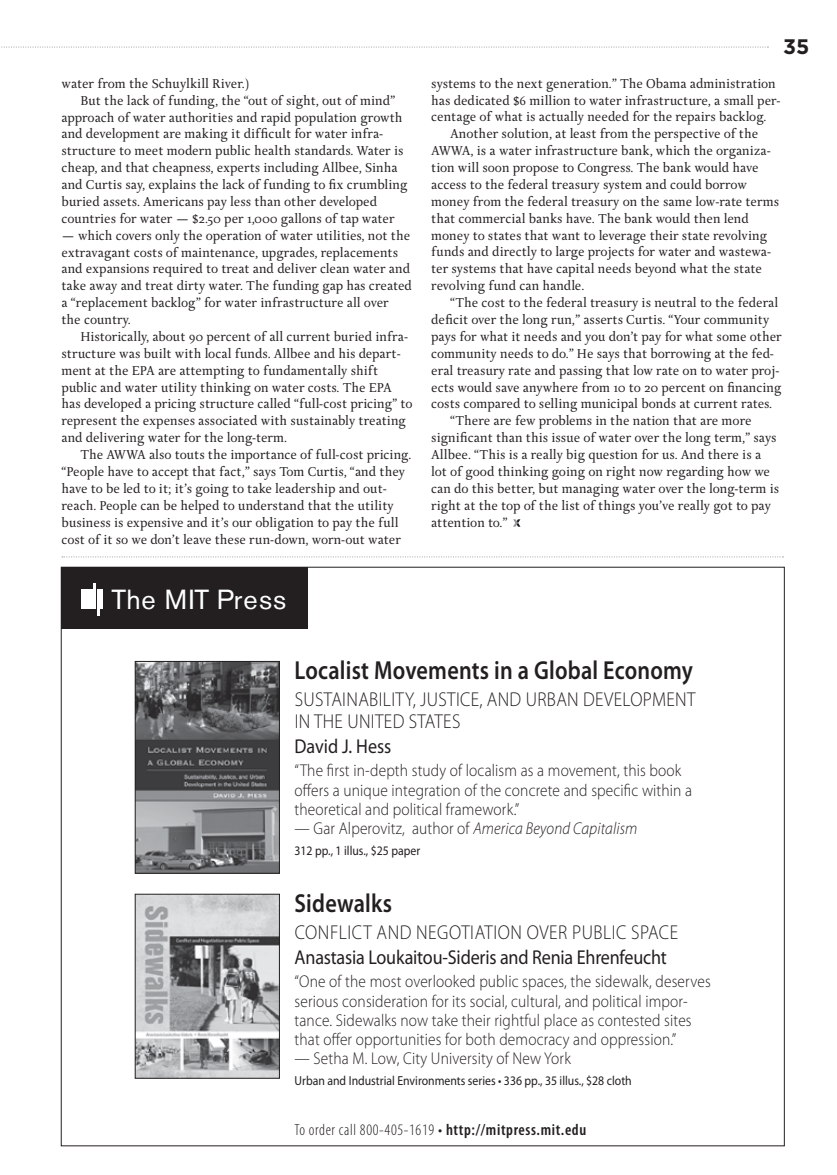
<style>
.page{position:relative;width:837px;height:1175px;background:#fff}
.page>*{position:absolute;margin:0;border:0;box-sizing:border-box;transform-origin:0 0}
.t1{font:27.45px "Akzidenz Grotesk BE";letter-spacing:.035em;color:#fff}
.t2{font:600 26.1px "Myriad Pro";letter-spacing:.01em;color:#231f20;scale:.85 1}
.t3{font:24.15px "Myriad Pro";color:#231f20;scale:.9 1}
.t4{font:700 21px "Gotham";color:#231f20}
.t5{font:300 20.1px/22px "Myriad Pro";letter-spacing:.02em;color:#231f20;scale:.9 1}
.t6{font:20.1px "Myriad Pro";letter-spacing:-.01em;color:#231f20;scale:.9 1}
.t7{font:300 17.1px/19px "Myriad Pro";letter-spacing:.01em;color:#231f20;scale:.9 1}
.t8{font:300 condensed 16.05px "Myriad Pro";letter-spacing:.04em;color:#231f20}
.t9{font:13.8px/16.8px "Delicato";letter-spacing:-.005em;color:#231f20}
.t10{font:13.05px "Myriad Pro";color:#231f20;scale:.9 1}
.s1{font-style:italic}
.s2{font-weight:400}
.s3{font-weight:600}
</style>
<div class="page">
<div style="left:61px;top:567px;width:247px;height:61px;background:#231f20"></div>
<hr style="left:81px;top:589px;width:3px;height:20px;background:#fff">
<hr style="left:85px;top:589px;width:2px;height:20px;background:#fff">
<hr style="left:88px;top:589px;width:2px;height:20px;background:#fff">
<hr style="left:91px;top:589px;width:2px;height:20px;background:#fff">
<hr style="left:100px;top:589px;width:2px;height:20px;background:#fff">
<hr style="left:94px;top:583px;width:2px;height:26px;background:#fff">
<hr style="left:97px;top:589px;width:2px;height:27px;background:#fff">
<img style="left:137px;top:663px;width:141px;height:208px">
<div style="left:135px;top:661px;width:145px;height:212px;border:1px solid #231f20"></div>
<img style="left:137px;top:896px;width:141px;height:180px">
<div style="left:135px;top:894px;width:145px;height:184px;border:1px solid #231f20"></div>
<svg style="left:513px;top:519px;width:8px;height:8px"></svg>
<svg style="left:62px;top:556px;width:721px;height:1px"></svg>
<svg style="left:1px;top:46px;width:767px;height:2px"></svg>
<h3 class="t4" style="left:783px;top:34px;width:28px">35</h3>
<p class="t9" style="left:431px;top:75px;width:346px">systems to the next generation.” The Obama administration</p>
<p class="t9" style="left:431px;top:92px;width:351px">has dedicated $6 million to water infrastructure, a small per-</p>
<p class="t9" style="left:431px;top:109px;width:337px">centage of what is actually needed for the repairs backlog.</p>
<p class="t9" style="left:450px;top:126px;width:310px">Another solution, at least from the perspective of the</p>
<p class="t9" style="left:431px;top:143px;width:341px">AWWA, is a water infrastructure bank, which the organiza-</p>
<p class="t9" style="left:431px;top:160px;width:329px">tion will soon propose to Congress. The bank would have</p>
<p class="t9" style="left:431px;top:177px;width:317px">access to the federal treasury system and could borrow</p>
<p class="t9" style="left:431px;top:194px;width:349px">money from the federal treasury on the same low-rate terms</p>
<p class="t9" style="left:431px;top:210px;width:319px">that commercial banks have. The bank would then lend</p>
<p class="t9" style="left:431px;top:227px;width:337px">money to states that want to leverage their state revolving</p>
<p class="t9" style="left:431px;top:244px;width:341px">funds and directly to large projects for water and wastewa-</p>
<p class="t9" style="left:431px;top:261px;width:332px">ter systems that have capital needs beyond what the state</p>
<p class="t9" style="left:431px;top:278px;width:155px">revolving fund can handle.</p>
<p class="t9" style="left:450px;top:295px;width:330px">“The cost to the federal treasury is neutral to the federal</p>
<p class="t9" style="left:431px;top:312px;width:340px">deficit over the long run,” asserts Curtis. “Your community</p>
<p class="t9" style="left:431px;top:329px;width:352px">pays for what it needs and you don’t pay for what some other</p>
<p class="t9" style="left:431px;top:345px;width:344px">community needs to do.” He says that borrowing at the fed-</p>
<p class="t9" style="left:431px;top:362px;width:350px">eral treasury rate and passing that low rate on to water proj-</p>
<p class="t9" style="left:431px;top:379px;width:352px">ects would save anywhere from 10 to 20 percent on financing</p>
<p class="t9" style="left:431px;top:396px;width:343px">costs compared to selling municipal bonds at current rates.</p>
<p class="t9" style="left:450px;top:413px;width:303px">“There are few problems in the nation that are more</p>
<p class="t9" style="left:431px;top:430px;width:347px">significant than this issue of water over the long term,” says</p>
<p class="t9" style="left:431px;top:447px;width:332px">Allbee. “This is a really big question for us. And there is a</p>
<p class="t9" style="left:431px;top:464px;width:340px">lot of good thinking going on right now regarding how we</p>
<p class="t9" style="left:431px;top:480px;width:350px">can do this better, but managing water over the long-term is</p>
<p class="t9" style="left:431px;top:497px;width:341px">right at the top of the list of things you’ve really got to pay</p>
<p class="t9" style="left:431px;top:514px;width:78px">attention to.”</p>
<p class="t9" style="left:61px;top:76px;width:189px">water from the Schuylkill River.)</p>
<p class="t9" style="left:80px;top:92px;width:316px">But the lack of funding, the “out of sight, out of mind”</p>
<p class="t9" style="left:61px;top:109px;width:343px">approach of water authorities and rapid population growth</p>
<p class="t9" style="left:61px;top:126px;width:323px">and development are making it difficult for water infra-</p>
<p class="t9" style="left:61px;top:143px;width:344px">structure to meet modern public health standards. Water is</p>
<p class="t9" style="left:61px;top:160px;width:338px">cheap, and that cheapness, experts including Allbee, Sinha</p>
<p class="t9" style="left:61px;top:177px;width:348px">and Curtis say, explains the lack of funding to fix crumbling</p>
<p class="t9" style="left:61px;top:194px;width:317px">buried assets. Americans pay less than other developed</p>
<p class="t9" style="left:61px;top:211px;width:335px">countries for water — $2.50 per 1,000 gallons of tap water</p>
<p class="t9" style="left:61px;top:227px;width:352px">— which covers only the operation of water utilities, not the extravagant costs of maintenance, upgrades, replacements and expansions required to treat and deliver clean water and take away and treat dirty water. The funding gap has created a “replacement backlog” for water infrastructure all over<br>the country.</p>
<p class="t9" style="left:61px;top:329px;width:353px;text-indent:19px">Historically, about 90 percent of all current buried infra&shy;structure was built with local funds. Allbee and his depart&shy;ment at the EPA are attempting to fundamentally shift public and water utility thinking on water costs. The EPA has developed a pricing structure called “full-cost pricing” to represent the expenses associated with sustainably treating and delivering water for the long-term.</p>
<p class="t9" style="left:61px;top:447px;width:351px;text-indent:19px">The AWWA also touts the importance of full-cost pricing. “People have to accept that fact,” says Tom Curtis, “and they have to be led to it; it’s going to take leadership and out&shy;reach. People can be helped to understand that the utility business is expensive and it’s our obligation to pay the full cost of it so we don’t leave these run-down, worn-out water</p>
<h3 class="t3" style="left:-4px;top:156px;width:936px">or Journal of Planning Education and Research S09- 160 - 1/2 page - 5 1/4 x 4 - September 20</h3>
<h1 class="t1" style="left:111px;top:583px;width:176px">The MIT Press</h1>
<h2 class="t2" style="left:295px;top:655px;width:470px">Localist Movements in a Global Economy</h2>
<h3 class="t5" style="left:295px;top:688px;width:447px">SuStainability, JuStice, and urban development in the united StateS</h3>
<h3 class="t6" style="left:295px;top:735px;width:109px">David J. Hess</h3>
<p class="t7" style="left:295px;top:761px;width:443px">“the first in-depth study of localism as a movement, this book offers a unique integration of the concrete and specific within a theoretical and political framework.”</p>
<p class="t7" style="left:295px;top:818px;width:383px">— Gar alperovitz, author of <span class="s1">America Beyond Capitalism</span></p>
<p class="t10" style="left:295px;top:843px;width:141px">312 pp., 1 illus., $25 paper</p>
<h2 class="t2" style="left:295px;top:888px;width:116px">Sidewalks</h2>
<h3 class="t5" style="left:295px;top:921px;width:428px">conflict and neGotiation over public Space</h3>
<h3 class="t6" style="left:295px;top:946px;width:415px">Anastasia Loukaitou-Sideris and Renia Ehrenfeucht</h3>
<p class="t7" style="left:295px;top:972px;width:464px">“one of the most overlooked public spaces, the sidewalk, deserves serious consideration for its social, cultural, and political impor&shy;tance. Sidewalks now take their rightful place as contested sites that offer opportunities for both democracy and oppression.”</p>
<p class="t7" style="left:295px;top:1049px;width:309px">— Setha m. low, city university of new york</p>
<p class="t10" style="left:295px;top:1073px;width:376px">Urban and Industrial Environments series • 336 pp., 35 illus., $28 cloth</p>
<p class="t8" style="left:295px;top:1121px;width:293px">To order call 800-405-1619 <span class="s2">•</span> <span class="s3">http://mitpress.mit.edu</span></p>
</div>
